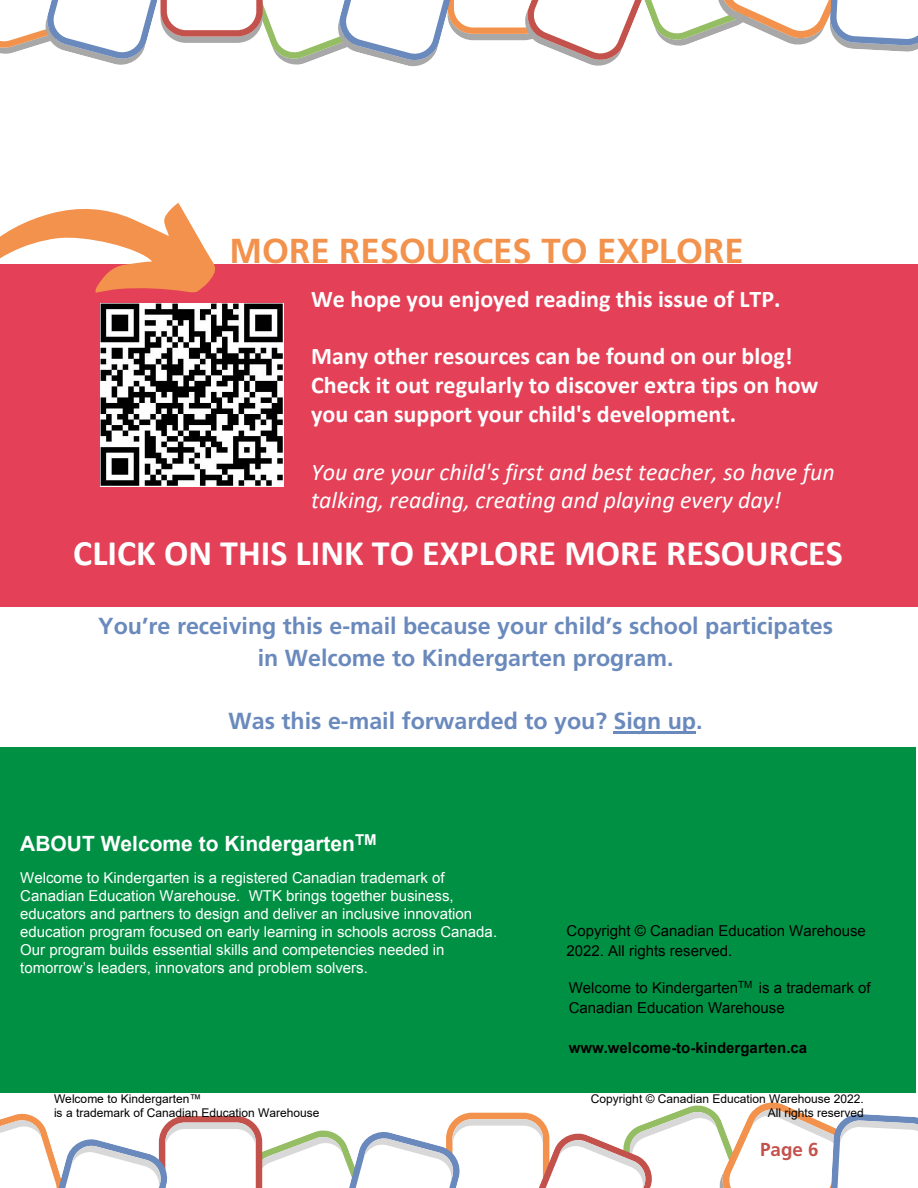
<style>
.page{position:relative;width:918px;height:1188px;background:#fff}
.page>*{position:absolute;margin:0;border:0;box-sizing:border-box;transform-origin:0 0}
.t1{font:700 36px "Calibri";color:#fff}
.t2{font:700 34.65px "Frutiger LT Std";color:#f2924c}
.t3{font:700 24px/28.8px "Calibri";color:#fff}
.t4{font:italic 24px/28.8px "Calibri";color:#fff}
.t5{font:700 23.25px/31.5px "Frutiger LT Std";color:#6a89bc;text-align:center}
.t6{font:700 21px "Arial";color:#fff}
.t7{font:700 18.75px "Frutiger LT Std";color:#c3524d}
.t8{font:15px/18px "Arial";color:#fff}
.t9{font:15px/20.2px "Arial";color:#000}
.t10{font:700 15px "Arial";color:#000}
.t11{font:12px/14.4px "Arial";color:#000}
</style>
<div class="page">
<div style="left:0;top:747px;width:915px;height:345px;background:#009043"></div>
<svg style="left:0;top:1102px;width:918px;height:86px"></svg>
<svg style="left:0;top:0;width:918px;height:67px"></svg>
<div style="left:0;top:264px;width:918px;height:343px;background:#e44057"></div>
<svg style="left:0;top:203px;width:215px;height:90px"></svg>
<hr style="left:614px;top:732px;width:82px;height:2px;background:#6a89bc">
<img style="left:100px;top:303px;width:184px;height:184px">
<h2 class="t2" style="left:230px;top:230px;width:516px">MORE RESOURCES TO EXPLORE</h2>
<h3 class="t3" style="left:311px;top:284px;width:471px">We hope you enjoyed reading this issue of LTP.</h3>
<h3 class="t3" style="left:311px;top:342px;width:509px">Many other resources can be found on our blog!<br>Check it out regularly to discover extra tips on how you can support your child's development.</h3>
<h3 class="t4" style="left:311px;top:456px;width:525px">You are your child's first and best teacher, so have fun talking, reading, creating and playing every day!</h3>
<h1 class="t1" style="left:73px;top:528px;width:771px">CLICK ON THIS LINK TO EXPLORE MORE RESOURCES</h1>
<h3 class="t5" style="left:98px;top:611px;width:736px">You’re receiving this e-mail because your child’s school participates in Welcome to Kindergarten program.</h3>
<h3 class="t5" style="left:229px;top:705px;width:475px">Was this e-mail forwarded to you? Sign up.</h3>
<h3 class="t6" style="left:20px;top:830px;width:358px">ABOUT Welcome to Kindergarten<sup>TM</sup></h3>
<p class="t8" style="left:20px;top:869px;width:478px">Welcome to Kindergarten is a registered Canadian trademark of Canadian Education Warehouse. WTK brings together business, educators and partners to design and deliver an inclusive innovation education program focused on early learning in schools across Canada.<br>Our program builds essential skills and competencies needed in tomorrow’s leaders, innovators and problem solvers.</p>
<p class="t9" style="left:567px;top:921px;width:301px">Copyright © Canadian Education Warehouse<br>2022. All rights reserved.</p>
<p class="t9" style="left:569px;top:978px;width:303px">Welcome to Kindergarten<sup>TM</sup> is a trademark of<br>Canadian Education Warehouse</p>
<p class="t10" style="left:569px;top:1038px;width:240px">www.welcome-to-kindergarten.ca</p>
<p class="t11" style="left:54px;top:1091px;width:267px">Welcome to Kindergarten™<br>is a trademark of Canadian Education Warehouse</p>
<p class="t11" style="left:591px;top:1091px;width:275px;text-align:right">Copyright © Canadian Education Warehouse 2022.<br>All rights reserved</p>
<p class="t7" style="left:760px;top:1138px;width:60px">Page 6</p>
</div>
